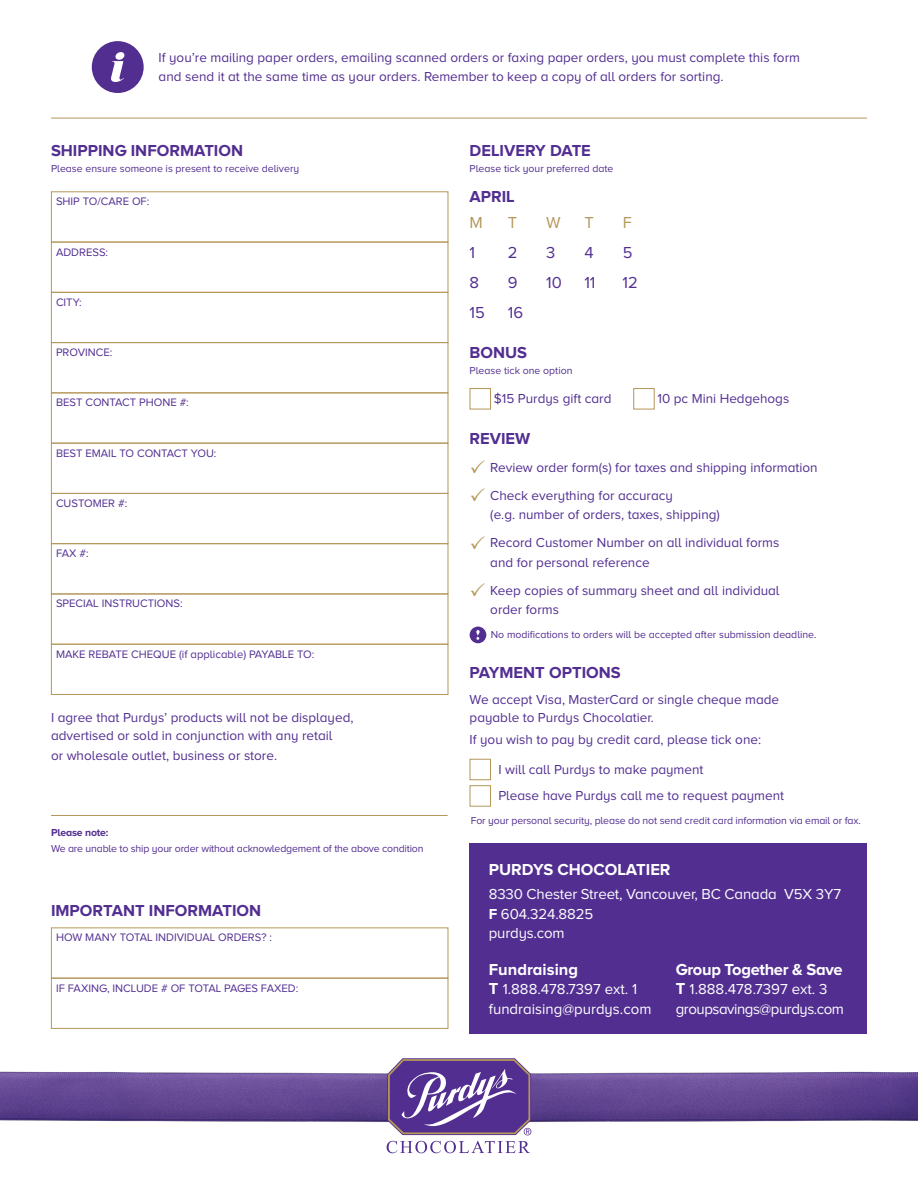
<style>
.page{position:relative;width:918px;height:1188px;background:#fff}
.page>*{position:absolute;margin:0;border:0;box-sizing:border-box;transform-origin:0 0}
.t1{font:700 16.5px "Proxima Nova A";color:#522e91}
.t2{font:700 16.5px "Proxima Nova A";color:#fff}
.t3{font:700 16.5px "Proxima Nova A";letter-spacing:-.02em;color:#fff}
.t4{font:16.5px "Proxima Nova A";color:#522e91}
.t5{font:16.5px "Proxima Nova A";color:#b4975a}
.t6{font:15px/19.5px "Proxima Nova A";letter-spacing:-.01em;color:#fff}
.t7{font:15px/19.5px "Proxima Nova A";letter-spacing:-.03em;color:#fff}
.t8{font:13.5px/28px "Proxima Nova A";color:#522e91}
.t9{font:11.25px "Proxima Nova A";color:#522e91}
.t10{font:10.5px "Proxima Nova A";color:#522e91}
.t11{font:700 10.5px "Proxima Nova A";letter-spacing:-.015em;color:#522e91}
.s1{font-weight:700}
.s2{font-weight:700;font-size:16.5px}
</style>
<div class="page">
<div style="left:470px;top:759px;width:21px;height:21px;border:1px solid #b4975a"></div>
<div style="left:92px;top:41px;width:52px;height:52px;background:#522e91;border-radius:50%"></div>
<svg style="left:111px;top:52px;width:13px;height:30px"></svg>
<img style="left:0;top:1071px;width:918px;height:83px">
<svg style="left:387px;top:1058px;width:144px;height:77px"></svg>
<svg style="left:387px;top:1141px;width:143px;height:12px"></svg>
<hr style="left:51px;top:118px;width:816px;height:1px;background:#b4975a">
<div style="left:51px;top:191px;width:397px;height:51px;border:1px solid #b4975a"></div>
<div style="left:51px;top:242px;width:397px;height:51px;border:1px solid #b4975a"></div>
<div style="left:51px;top:292px;width:397px;height:51px;border:1px solid #b4975a"></div>
<div style="left:51px;top:342px;width:397px;height:51px;border:1px solid #b4975a"></div>
<div style="left:51px;top:392px;width:397px;height:52px;border:1px solid #b4975a"></div>
<div style="left:51px;top:443px;width:397px;height:51px;border:1px solid #b4975a"></div>
<div style="left:51px;top:493px;width:397px;height:51px;border:1px solid #b4975a"></div>
<div style="left:51px;top:543px;width:397px;height:51px;border:1px solid #b4975a"></div>
<div style="left:51px;top:594px;width:397px;height:51px;border:1px solid #b4975a"></div>
<div style="left:51px;top:644px;width:397px;height:51px;border:1px solid #b4975a"></div>
<hr style="left:51px;top:815px;width:397px;height:1px;background:#b4975a">
<div style="left:51px;top:927px;width:397px;height:52px;border:1px solid #b4975a"></div>
<div style="left:51px;top:978px;width:397px;height:51px;border:1px solid #b4975a"></div>
<div style="left:470px;top:627px;width:16px;height:16px;background:#522e91;border-radius:50%"></div>
<svg style="left:476px;top:630px;width:4px;height:10px"></svg>
<div style="left:470px;top:388px;width:21px;height:21px;border:1px solid #b4975a"></div>
<div style="left:633px;top:388px;width:22px;height:21px;border:1px solid #b4975a"></div>
<div style="left:470px;top:785px;width:21px;height:22px;border:1px solid #b4975a"></div>
<div style="left:470px;top:843px;width:397px;height:191px;background:#522e91"></div>
<p class="t8" style="left:159px;top:47px;width:643px;line-height:19.5px">If you’re mailing paper orders, emailing scanned orders or faxing paper orders, you must complete this form and send it at the same time as your orders. Remember to keep a copy of all orders for sorting.</p>
<p class="t1" style="left:51px;top:141px;width:194px">SHIPPING INFORMATION</p>
<p class="t10" style="left:51px;top:163px;width:250px">Please ensure someone is present to receive delivery</p>
<p class="t9" style="left:56px;top:195px;width:95px">SHIP TO/CARE OF:</p>
<p class="t9" style="left:56px;top:246px;width:54px">ADDRESS:</p>
<p class="t9" style="left:56px;top:296px;width:27px">CITY:</p>
<p class="t9" style="left:56px;top:346px;width:58px">PROVINCE:</p>
<p class="t9" style="left:56px;top:396px;width:134px">BEST CONTACT PHONE #:</p>
<p class="t9" style="left:56px;top:447px;width:162px">BEST EMAIL TO CONTACT YOU:</p>
<p class="t9" style="left:56px;top:497px;width:73px">CUSTOMER #:</p>
<p class="t9" style="left:56px;top:547px;width:34px">FAX #:</p>
<p class="t9" style="left:56px;top:597px;width:128px">SPECIAL INSTRUCTIONS:</p>
<p class="t9" style="left:56px;top:648px;width:260px">MAKE REBATE CHEQUE (if applicable) PAYABLE TO:</p>
<p class="t8" style="left:51px;top:709px;width:304px;line-height:18px">I agree that Purdys’ products will not be displayed, advertised or sold in conjunction with any retail</p>
<p class="t8" style="left:51px;top:741px;width:228px">or wholesale outlet, business or store.</p>
<p class="t11" style="left:51px;top:826px;width:59px">Please note:</p>
<p class="t10" style="left:51px;top:842px;width:374px">We are unable to ship your order without acknowledgement of the above condition</p>
<p class="t1" style="left:51px;top:902px;width:212px">IMPORTANT INFORMATION</p>
<p class="t9" style="left:56px;top:931px;width:218px">HOW MANY TOTAL INDIVIDUAL ORDERS? :</p>
<p class="t9" style="left:56px;top:982px;width:244px">IF FAXING, INCLUDE # OF TOTAL PAGES FAXED:</p>
<p class="t1" style="left:470px;top:141px;width:123px">DELIVERY DATE</p>
<p class="t10" style="left:470px;top:163px;width:145px">Please tick your preferred date</p>
<p class="t1" style="left:470px;top:187px;width:47px">APRIL</p>
<p class="t5" style="left:470px;top:213px;width:15px">M</p>
<p class="t5" style="left:508px;top:213px;width:11px">T</p>
<p class="t5" style="left:546px;top:213px;width:16px">W</p>
<p class="t5" style="left:584px;top:213px;width:11px">T</p>
<p class="t5" style="left:623px;top:213px;width:11px">F</p>
<p class="t4" style="left:470px;top:244px;width:7px">1</p>
<p class="t4" style="left:508px;top:244px;width:11px">2</p>
<p class="t4" style="left:546px;top:244px;width:11px">3</p>
<p class="t4" style="left:584px;top:244px;width:11px">4</p>
<p class="t4" style="left:623px;top:244px;width:11px">5</p>
<p class="t4" style="left:470px;top:274px;width:11px">8</p>
<p class="t4" style="left:508px;top:274px;width:11px">9</p>
<p class="t4" style="left:546px;top:274px;width:17px">10</p>
<p class="t4" style="left:584px;top:274px;width:13px">11</p>
<p class="t4" style="left:623px;top:274px;width:17px">12</p>
<p class="t4" style="left:470px;top:304px;width:17px">15</p>
<p class="t4" style="left:508px;top:304px;width:17px">16</p>
<p class="t1" style="left:470px;top:343px;width:59px">BONUS</p>
<p class="t10" style="left:470px;top:364px;width:104px">Please tick one option</p>
<p class="t8" style="left:494px;top:384px;width:119px">$15 Purdys gift card</p>
<p class="t8" style="left:658px;top:384px;width:133px">10 pc Mini Hedgehogs</p>
<p class="t1" style="left:470px;top:429px;width:62px">REVIEW</p>
<p class="t8" style="left:490px;top:453px;width:329px">Review order form(s) for taxes and shipping information<br>Check everything for accuracy</p>
<p class="t8" style="left:490px;top:501px;width:291px">(e.g. number of orders, taxes, shipping)<br>Record Customer Number on all individual forms</p>
<p class="t8" style="left:490px;top:548px;width:291px">and for personal reference<br>Keep copies of summary sheet and all individual</p>
<p class="t8" style="left:490px;top:596px;width:70px">order forms</p>
<p class="t10" style="left:491px;top:629px;width:327px">No modifications to orders will be accepted after submission deadline.</p>
<p class="t1" style="left:470px;top:663px;width:153px">PAYMENT OPTIONS</p>
<p class="t8" style="left:470px;top:691px;width:311px;line-height:18px">We accept Visa, MasterCard or single cheque made payable to Purdys Chocolatier.</p>
<p class="t8" style="left:498px;top:725px;width:264px;line-height:29.4px;text-indent:-29px">If you wish to pay by credit card, please tick one:<br>I will call Purdys to make payment</p>
<p class="t8" style="left:498px;top:782px;width:287px">Please have Purdys call me to request payment</p>
<p class="t10" style="left:471px;top:815px;width:392px">For your personal security, please do not send credit card information via email or fax.</p>
<p class="t2" style="left:489px;top:861px;width:183px">PURDYS CHOCOLATIER</p>
<p class="t6" style="left:489px;top:884px;width:354px">8330 Chester Street, Vancouver, BC Canada V5X 3Y7<br><span class="s1">F</span> 604.324.8825<br>purdys.com</p>
<p class="t2" style="left:489px;top:960px;width:91px">Fundraising</p>
<p class="t6" style="left:489px;top:979px;width:164px"><span class="s2">T</span> 1.888.478.7397 ext. 1 fundraising@purdys.com</p>
<p class="t3" style="left:676px;top:960px;width:168px">Group Together &amp; Save</p>
<p class="t7" style="left:676px;top:979px;width:170px"><span class="s2">T</span> 1.888.478.7397 ext. 3 groupsavings@purdys.com</p>
</div>
